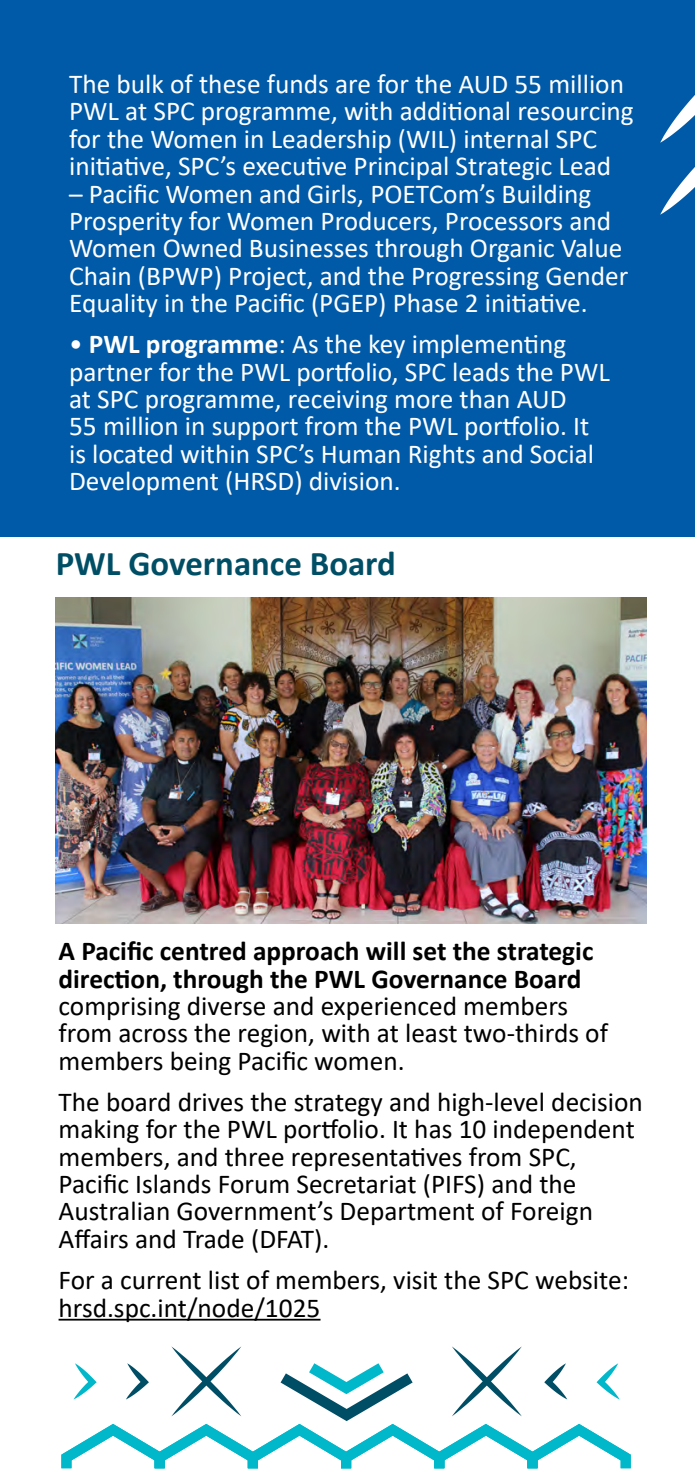
<style>
.page{position:relative;width:695px;height:1469px;background:#fff}
.page>*{position:absolute;margin:0;border:0;box-sizing:border-box;transform-origin:0 0}
.t1{font:700 34.65px "Calibri";color:#004e65}
.t2{font:27.3px/27.3px "Calibri";color:#fff}
.t3{font:27.3px/27.3px "Calibri";color:#000}
.t4{font:700 27.3px/27.3px "Calibri";color:#000}
.s1{font-weight:700}
</style>
<div class="page">
<div style="left:0;top:0;width:694px;height:536px;background:#005aa8"></div>
<img style="left:56px;top:597px;width:590px;height:326px">
<hr style="left:59px;top:1318px;width:261px;height:2px;background:#000">
<svg style="left:660px;top:96px;width:34px;height:47px"></svg>
<svg style="left:660px;top:168px;width:34px;height:47px"></svg>
<svg style="left:61px;top:1346px;width:569px;height:122px"></svg>
<p class="t2" style="left:69px;top:70px;width:566px">The bulk of these funds are for the AUD 55 million PWL at SPC programme, with additional resourcing for the Women in Leadership (WIL) internal SPC initiative, SPC’s executive Principal Strategic Lead</p>
<p class="t2" style="left:69px;top:179px;width:560px">– Pacific Women and Girls, POETCom’s Building Prosperity for Women Producers, Processors and Women Owned Businesses through Organic Value Chain (BPWP) Project, and the Progressing Gender Equality in the Pacific (PGEP) Phase 2 initiative.</p>
<p class="t2" style="left:69px;top:330px;width:542px">• <span class="s1">PWL programme</span>: As the key implementing partner for the PWL portfolio, SPC leads the PWL at SPC programme, receiving more than AUD<br>55 million in support from the PWL portfolio. It is located within SPC’s Human Rights and Social Development (HRSD) division.</p>
<p class="t1" style="left:56px;top:539px;width:341px">PWL Governance Board</p>
<p class="t4" style="left:59px;top:937px;width:536px">A Pacific centred approach will set the strategic direction, through the PWL Governance Board</p>
<p class="t3" style="left:59px;top:991px;width:551px">comprising diverse and experienced members from across the region, with at least two-thirds of members being Pacific women.</p>
<p class="t3" style="left:59px;top:1087px;width:585px">The board drives the strategy and high-level decision making for the PWL portfolio. It has 10 independent members, and three representatives from SPC, Pacific Islands Forum Secretariat (PIFS) and the Australian Government’s Department of Foreign Affairs and Trade (DFAT).</p>
<p class="t3" style="left:59px;top:1265px;width:572px">For a current list of members, visit the SPC website: hrsd.spc.int/node/1025</p>
</div>
